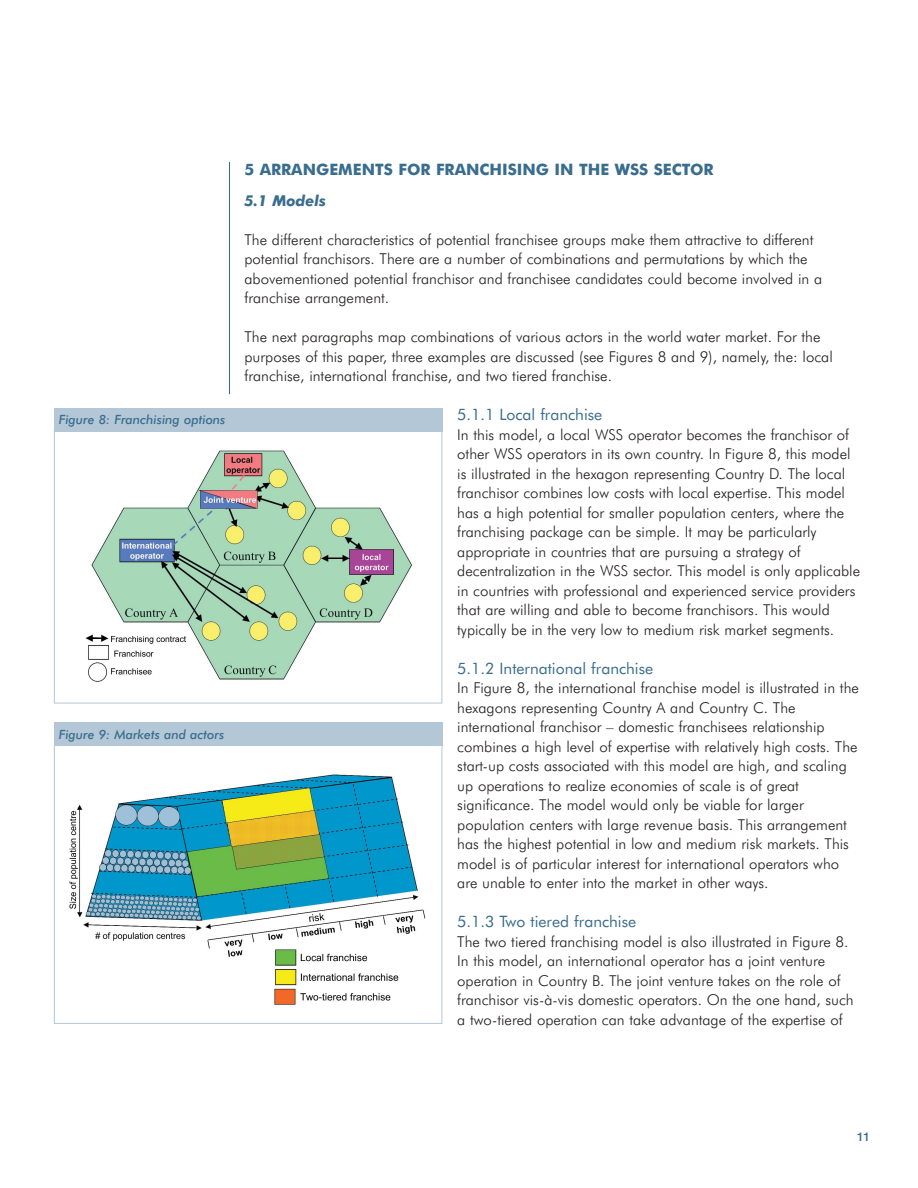
<style>
.page{position:relative;width:918px;height:1188px;background:#fff}
.page>*{position:absolute;margin:0;border:0;box-sizing:border-box;transform-origin:0 0}
.t1{font:15.75px "Futura BT";color:#396d8e}
.t2{font:700 15.75px "Futura BT";color:#396d8e}
.t3{font:300 15px/19.5px "Futura BT";color:#231f1f}
.t4{font:italic 700 15px "Futura BT";color:#396d8e}
.t5{font:italic 500 12.75px "Futura BT";color:#396d8e}
.t6{font:500 12px "Helvetica Neue";color:#396d8e}
</style>
<div class="page">
<hr style="left:229px;top:162px;width:1px;height:232px;background:#396d8e">
<img style="left:56px;top:431px;width:362px;height:251px">
<div style="left:54px;top:408px;width:388px;height:23px;background:#b4c7d7"></div>
<img style="left:69px;top:774px;width:357px;height:231px">
<div style="left:54px;top:723px;width:388px;height:23px;background:#b4c7d7"></div>
<p class="t5" style="left:59px;top:415px;width:168px">Figure 8: Franchising options</p>
<p class="t5" style="left:59px;top:730px;width:167px">Figure 9: Markets and actors</p>
<p class="t2" style="left:244px;top:164px;width:471px">5 ARRANGEMENTS FOR FRANCHISING IN THE WSS SECTOR</p>
<p class="t4" style="left:244px;top:195px;width:83px">5.1 Models</p>
<p class="t3" style="left:244px;top:231px;width:579px">The different characteristics of potential franchisee groups make them attractive to different potential franchisors. There are a number of combinations and permutations by which the abovementioned potential franchisor and franchisee candidates could become involved in a franchise arrangement.</p>
<p class="t3" style="left:244px;top:329px;width:590px">The next paragraphs map combinations of various actors in the world water market. For the purposes of this paper, three examples are discussed (see Figures 8 and 9), namely, the: local franchise, international franchise, and two tiered franchise.</p>
<p class="t1" style="left:457px;top:409px;width:147px">5.1.1 Local franchise</p>
<p class="t3" style="left:457px;top:426px;width:404px">In this model, a local WSS operator becomes the franchisor of other WSS operators in its own country. In Figure 8, this model is illustrated in the hexagon representing Country D. The local franchisor combines low costs with local expertise. This model has a high potential for smaller population centers, where the franchising package can be simple. It may be particularly appropriate in countries that are pursuing a strategy of decentralization in the WSS sector. This model is only applicable in countries with professional and experienced service providers that are willing and able to become franchisors. This would typically be in the very low to medium risk market segments.</p>
<p class="t1" style="left:457px;top:662px;width:198px">5.1.2 International franchise</p>
<p class="t3" style="left:457px;top:680px;width:403px">In Figure 8, the international franchise model is illustrated in the hexagons representing Country A and Country C. The international franchisor – domestic franchisees relationship combines a high level of expertise with relatively high costs. The start-up costs associated with this model are high, and scaling up operations to realize economies of scale is of great significance. The model would only be viable for larger population centers with large revenue basis. This arrangement has the highest potential in low and medium risk markets. This model is of particular interest for international operators who are unable to enter into the market in other ways.</p>
<p class="t1" style="left:457px;top:916px;width:181px">5.1.3 Two tiered franchise</p>
<p class="t3" style="left:457px;top:933px;width:398px">The two tiered franchising model is also illustrated in Figure 8.<br>In this model, an international operator has a joint venture operation in Country B. The joint venture takes on the role of franchisor vis-à-vis domestic operators. On the one hand, such a two-tiered operation can take advantage of the expertise of</p>
<p class="t6" style="left:857px;top:1132px;width:15px">11</p>
</div>
